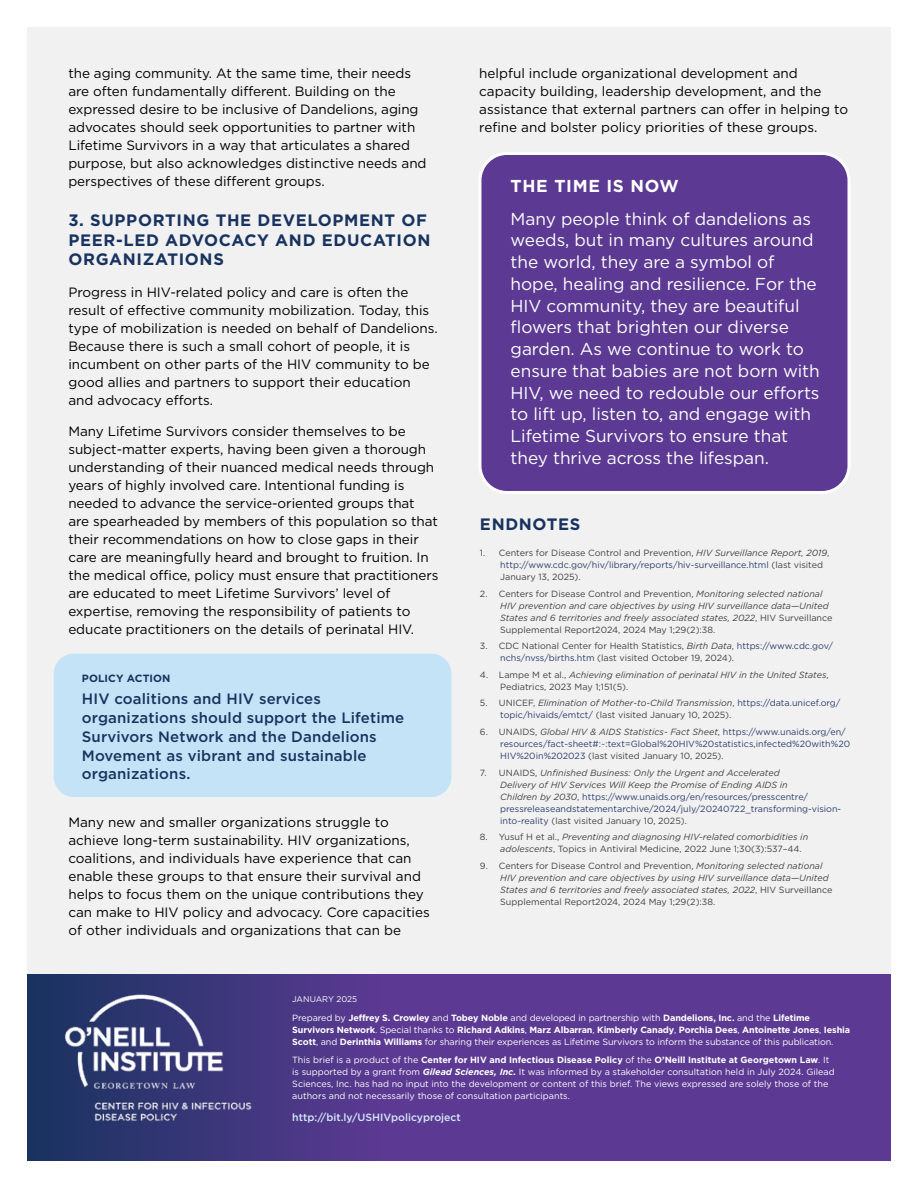
<style>
.page{position:relative;width:918px;height:1188px;background:#fff}
.page>*{position:absolute;margin:0;border:0;box-sizing:border-box;transform-origin:0 0}
._07_TIME_copy{font:17.25px/21.8px "Gotham";letter-spacing:-.005em;color:#fff}
._07_TIME_header{font:700 17.25px "Gotham";letter-spacing:.04em;color:#fff}
._03_Subheads{font:700 16.5px/19.5px "Gotham";letter-spacing:.04em;color:#18335f}
._06_Policy_Copy{font:500 15px/18.8px "Gotham";letter-spacing:.01em;color:#18335f}
._04_Body_copy{font:13.5px/18px "Gotham";letter-spacing:-.005em;color:#000}
.t1{font:500 10.5px "Gotham";color:#d5eaf9}
._06_Policy_Eyebrow{font:700 10.5px "Gotham";letter-spacing:.01em;color:#18335f}
._08_Endnote_copy{font:9px/12px "Gotham";color:#2d3f69}
._08_Endnote_copy-2{font:italic 9px/12px "Gotham";color:#414042}
._08_Endnote_copy-3{font:9px/12px "Gotham";color:#414042}
.t2{font:9px/12px "Gotham";color:#fff}
.t3{font:700 9px/12px "Gotham";letter-spacing:-.01em;color:#fff}
.t4{font:8.25px "Gotham";color:#fff}
.s1{font-style:italic}
.s2{color:#2d3f69}
.s3{font-style:normal}
.s4{color:#414042}
.s5{font-style:italic;color:#414042}
.s6{font-weight:400}
.s7{font-weight:700}
.s8{font-weight:700;font-style:italic}
</style>
<div class="page">
<div style="left:27px;top:27px;width:864px;height:1134px;background:#f1f1f2"></div>
<div style="left:27px;top:974px;width:864px;height:187px;background:#5c3a93"></div>
<div style="left:27px;top:974px;width:350px;height:187px;background:linear-gradient(to right,#17335e,#5b3992)"></div>
<div style="left:54px;top:654px;width:397px;height:143px;background:#c5e3f7;border-radius:20px"></div>
<div style="left:480px;top:153px;width:369px;height:339px;background:#5c3a93;border-radius:27px"></div>
<div style="left:478px;top:152px;width:373px;height:342px;border:3px solid #fff;border-radius:27px"></div>
<img style="left:54px;top:985px;width:200px;height:142px">
<p class="_04_Body_copy" style="left:68px;top:64px;width:360px">the aging community. At the same time, their needs are often fundamentally different. Building on the expressed desire to be inclusive of Dandelions, aging advocates should seek opportunities to partner with Lifetime Survivors in a way that articulates a shared purpose, but also acknowledges distinctive needs and perspectives of these different groups.</p>
<h2 class="_03_Subheads" style="left:68px;top:210px;width:364px">3. SUPPORTING THE DEVELOPMENT OF<br>PEER-LED ADVOCACY AND EDUCATION<br>ORGANIZATIONS</h2>
<p class="_04_Body_copy" style="left:68px;top:282px;width:371px">Progress in HIV-related policy and care is often the result of effective community mobilization. Today, this type of mobilization is needed on behalf of Dandelions.<br>Because there is such a small cohort of people, it is incumbent on other parts of the HIV community to be good allies and partners to support their education and advocacy efforts.</p>
<p class="_04_Body_copy" style="left:68px;top:422px;width:372px">Many Lifetime Survivors consider themselves to be subject-matter experts, having been given a thorough understanding of their nuanced medical needs through years of highly involved care. Intentional funding is needed to advance the service-oriented groups that are spearheaded by members of this population so that their recommendations on how to close gaps in their care are meaningfully heard and brought to fruition. In the medical office, policy must ensure that practitioners are educated to meet Lifetime Survivors’ level of expertise, removing the responsibility of patients to educate practitioners on the details of perinatal HIV.</p>
<p class="_06_Policy_Eyebrow" style="left:82px;top:671px;width:90px">POLICY ACTION</p>
<p class="_06_Policy_Copy" style="left:82px;top:689px;width:324px">HIV coalitions and HIV services organizations should support the Lifetime Survivors Network and the Dandelions Movement as vibrant and sustainable organizations.</p>
<p class="_04_Body_copy" style="left:68px;top:813px;width:363px">Many new and smaller organizations struggle to achieve long-term sustainability. HIV organizations, coalitions, and individuals have experience that can enable these groups to that ensure their survival and helps to focus them on the unique contributions they can make to HIV policy and advocacy. Core capacities of other individuals and organizations that can be</p>
<p class="_04_Body_copy" style="left:479px;top:64px;width:370px">helpful include organizational development and capacity building, leadership development, and the assistance that external partners can offer in helping to refine and bolster policy priorities of these groups.</p>
<h2 class="_07_TIME_header" style="left:511px;top:175px;width:170px">THE TIME IS NOW</h2>
<p class="_07_TIME_copy" style="left:511px;top:207px;width:311px">Many people think of dandelions as weeds, but in many cultures around the world, they are a symbol of hope, healing and resilience. For the HIV community, they are beautiful flowers that brighten our diverse garden. As we continue to work to ensure that babies are not born with HIV, we need to redouble our efforts to lift up, listen to, and engage with Lifetime Survivors to ensure that they thrive across the lifespan.</p>
<h2 class="_03_Subheads" style="left:480px;top:515px;width:102px">ENDNOTES</h2>
<p class="_08_Endnote_copy-3" style="left:500px;top:547px;width:331px;text-indent:-20px">1. Centers for Disease Control and Prevention, <span class="s1">HIV Surveillance Report, 2019</span>, <span class="s2">http://www.cdc.gov/hiv/library/reports/hiv-surveillance.html</span> (last visited<br>January 13, 2025).</p>
<p class="_08_Endnote_copy-2" style="left:500px;top:587px;width:334px;text-indent:-20px"><span class="s3">2. Centers for Disease Control and Prevention,</span> Monitoring selected national HIV prevention and care objectives by using HIV surveillance data—United States and 6 territories and freely associated states, 2022<span class="s3">, HIV Surveillance Supplemental Report2024, 2024 May 1;29(2):38.</span></p>
<p class="_08_Endnote_copy-3" style="left:500px;top:640px;width:334px;text-indent:-20px">3. CDC National Center for Health Statistics, <span class="s1">Birth Data</span>, <span class="s2">https://www.cdc.gov/ nchs/nvss/births.htm</span> (last visited October 19, 2024).</p>
<p class="_08_Endnote_copy-2" style="left:500px;top:668px;width:330px;text-indent:-20px"><span class="s3">4. Lampe M et al.,</span> Achieving elimination of perinatal HIV in the United States<span class="s3">,<br>Pediatrics, 2023 May 1;151(5).</span></p>
<p class="_08_Endnote_copy" style="left:500px;top:697px;width:342px;text-indent:-20px"><span class="s4">5. UNICEF,</span> <span class="s5">Elimination of Mother-to-Child Transmission</span><span class="s4">,</span> https://data.unicef.org/ topic/hivaids/emtct/ <span class="s4">(last visited January 10, 2025).</span></p>
<p class="_08_Endnote_copy" style="left:500px;top:726px;width:351px;text-indent:-20px"><span class="s4">6. UNAIDS,</span> <span class="s5">Global HIV &amp; AIDS Statistics- Fact Sheet</span><span class="s4">,</span> https://www.unaids.org/en/ resources/fact-sheet#:~:text=Global%20HIV%20statistics,infected%20with%20<br>HIV%20in%202023 <span class="s4">(last visited January 10, 2025).</span></p>
<p class="_08_Endnote_copy" style="left:500px;top:766px;width:343px;text-indent:-20px"><span class="s4">7. UNAIDS,</span> <span class="s5">Unfinished Business: Only the Urgent and Accelerated<br>Delivery of HIV Services Will Keep the Promise of Ending AIDS in<br>Children by 2030</span><span class="s4">,</span> https://www.unaids.org/en/resources/presscentre/ pressreleaseandstatementarchive/2024/july/20240722_transforming-vision&shy;into-reality <span class="s4">(last visited January 10, 2025).</span></p>
<p class="_08_Endnote_copy-3" style="left:500px;top:831px;width:310px;text-indent:-20px">8. Yusuf H et al., <span class="s1">Preventing and diagnosing HIV-related comorbidities in adolescents</span>, Topics in Antiviral Medicine, 2022 June 1;30(3):537–44.</p>
<p class="_08_Endnote_copy-2" style="left:500px;top:859px;width:334px;text-indent:-20px"><span class="s3">9. Centers for Disease Control and Prevention,</span> Monitoring selected national HIV prevention and care objectives by using HIV surveillance data—United States and 6 territories and freely associated states, 2022<span class="s3">, HIV Surveillance Supplemental Report2024, 2024 May 1;29(2):38.</span></p>
<p class="t4" style="left:292px;top:994px;width:66px">JANUARY 2025</p>
<p class="t3" style="left:292px;top:1011px;width:559px"><span class="s6">Prepared by</span> Jeffrey S. Crowley <span class="s6">and</span> Tobey Noble <span class="s6">and developed in partnership with</span> Dandelions, Inc. <span class="s6">and the</span> Lifetime<br>Survivors Network<span class="s6">. Special thanks to</span> Richard Adkins<span class="s6">,</span> Marz Albarran<span class="s6">,</span> Kimberly Canady<span class="s6">,</span> Porchia Dees<span class="s6">,</span> Antoinette Jones<span class="s6">,</span> Ieshia<br>Scott<span class="s6">, and</span> Derinthia Williams <span class="s6">for sharing their experiences as Lifetime Survivors to inform the substance of this publication.</span></p>
<p class="t2" style="left:292px;top:1054px;width:544px">This brief is a product of the <span class="s7">Center for HIV and Infectious Disease Policy</span> of the <span class="s7">O’Neill Institute at Georgetown Law</span>. It is supported by a grant from <span class="s8">Gilead Sciences, Inc.</span> It was informed by a stakeholder consultation held in July 2024. Gilead Sciences, Inc. has had no input into the development or content of this brief. The views expressed are solely those of the authors and not necessarily those of consultation participants.</p>
<p class="t1" style="left:292px;top:1111px;width:170px">http://bit.ly/USHIVpolicyproject</p>
</div>
